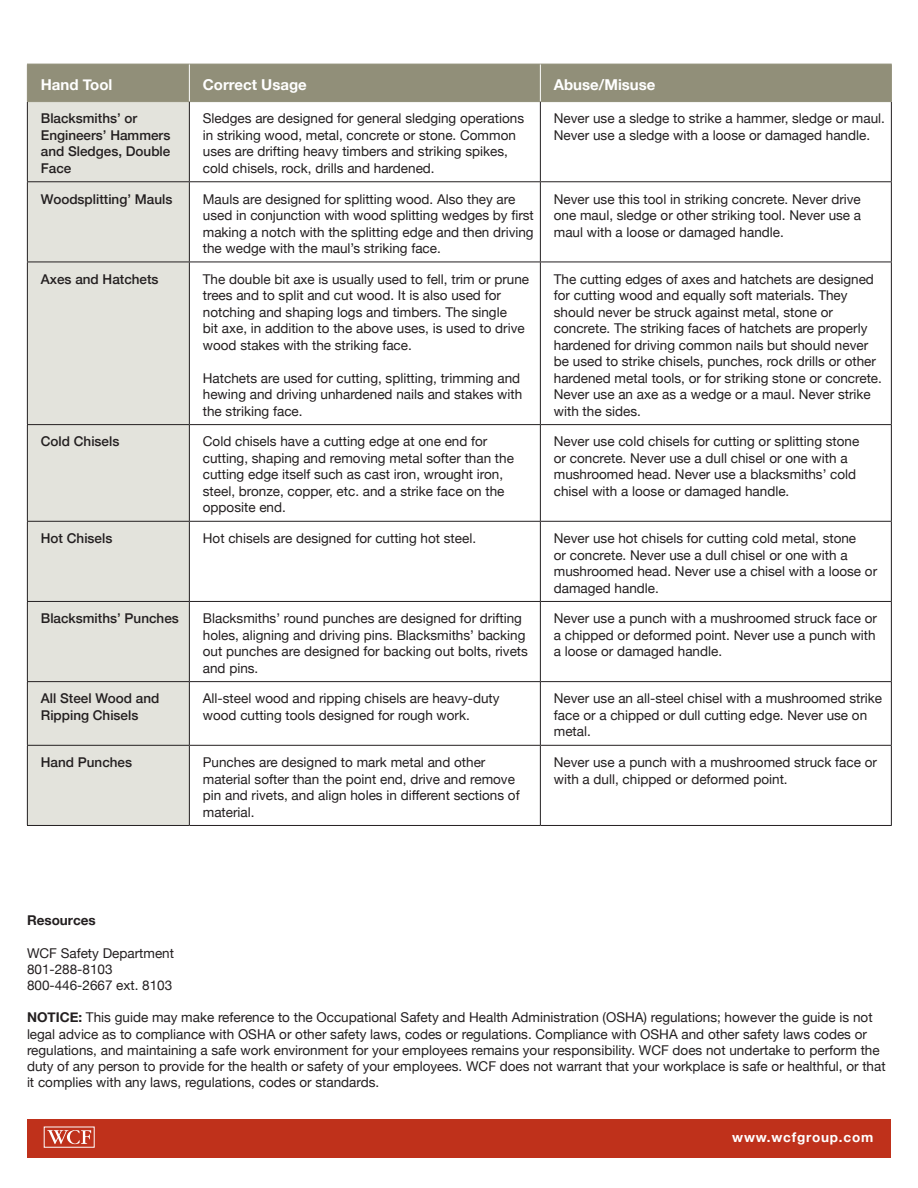
<style>
.page{position:relative;width:918px;height:1188px;background:#fff}
.page>*{position:absolute;margin:0;border:0;box-sizing:border-box;transform-origin:0 0}
.t1{font:700 15px "Helvetica Neue";color:#fff}
.t2{font:13.5px/16.5px "Helvetica Neue";color:#231f20}
.t3{font:500 13.5px/16.5px "Helvetica Neue";color:#231f20}
.t4{font:700 13.5px "Helvetica Neue";letter-spacing:.06em;color:#fff}
.t5{font:700 13.5px "Helvetica Neue";color:#231f20}
.s1{font-weight:700}
</style>
<div class="page">
<div style="left:27px;top:1119px;width:864px;height:39px;background:#bf311b"></div>
<svg style="left:47px;top:1130px;width:44px;height:14px"></svg>
<div style="left:28px;top:65px;width:863px;height:36px;background:#918f79"></div>
<div style="left:28px;top:102px;width:161px;height:723px;background:#e3e3dc"></div>
<hr style="left:27px;top:64px;width:162px;height:1px;background:#918f79">
<hr style="left:27px;top:64px;width:1px;height:37px;background:#918f79">
<hr style="left:189px;top:64px;width:351px;height:1px;background:#918f79">
<hr style="left:540px;top:64px;width:352px;height:1px;background:#918f79">
<hr style="left:891px;top:64px;width:1px;height:37px;background:#918f79">
<hr style="left:27px;top:101px;width:162px;height:1px;background:#918f79">
<hr style="left:189px;top:101px;width:351px;height:1px;background:#918f79">
<hr style="left:540px;top:101px;width:352px;height:1px;background:#918f79">
<hr style="left:189px;top:64px;width:1px;height:37px;background:#fff">
<hr style="left:540px;top:64px;width:1px;height:37px;background:#fff">
<hr style="left:27px;top:102px;width:1px;height:79px;background:#231f20">
<hr style="left:189px;top:102px;width:1px;height:79px;background:#231f20">
<hr style="left:540px;top:102px;width:1px;height:79px;background:#231f20">
<hr style="left:891px;top:102px;width:1px;height:79px;background:#231f20">
<hr style="left:27px;top:181px;width:162px;height:1px;background:#231f20">
<hr style="left:27px;top:182px;width:1px;height:80px;background:#231f20">
<hr style="left:189px;top:181px;width:351px;height:1px;background:#231f20">
<hr style="left:189px;top:182px;width:1px;height:80px;background:#231f20">
<hr style="left:540px;top:181px;width:352px;height:1px;background:#231f20">
<hr style="left:540px;top:182px;width:1px;height:80px;background:#231f20">
<hr style="left:891px;top:182px;width:1px;height:80px;background:#231f20">
<hr style="left:27px;top:262px;width:162px;height:1px;background:#231f20">
<hr style="left:27px;top:262px;width:1px;height:162px;background:#231f20">
<hr style="left:189px;top:262px;width:351px;height:1px;background:#231f20">
<hr style="left:189px;top:262px;width:1px;height:162px;background:#231f20">
<hr style="left:540px;top:262px;width:352px;height:1px;background:#231f20">
<hr style="left:540px;top:262px;width:1px;height:162px;background:#231f20">
<hr style="left:891px;top:262px;width:1px;height:162px;background:#231f20">
<hr style="left:27px;top:424px;width:162px;height:1px;background:#231f20">
<hr style="left:27px;top:425px;width:1px;height:96px;background:#231f20">
<hr style="left:189px;top:424px;width:351px;height:1px;background:#231f20">
<hr style="left:189px;top:425px;width:1px;height:96px;background:#231f20">
<hr style="left:540px;top:424px;width:352px;height:1px;background:#231f20">
<hr style="left:540px;top:425px;width:1px;height:96px;background:#231f20">
<hr style="left:891px;top:425px;width:1px;height:96px;background:#231f20">
<hr style="left:27px;top:521px;width:162px;height:1px;background:#231f20">
<hr style="left:27px;top:522px;width:1px;height:79px;background:#231f20">
<hr style="left:189px;top:521px;width:351px;height:1px;background:#231f20">
<hr style="left:189px;top:522px;width:1px;height:79px;background:#231f20">
<hr style="left:540px;top:521px;width:352px;height:1px;background:#231f20">
<hr style="left:540px;top:522px;width:1px;height:79px;background:#231f20">
<hr style="left:891px;top:522px;width:1px;height:79px;background:#231f20">
<hr style="left:27px;top:601px;width:162px;height:1px;background:#231f20">
<hr style="left:27px;top:602px;width:1px;height:79px;background:#231f20">
<hr style="left:189px;top:601px;width:351px;height:1px;background:#231f20">
<hr style="left:189px;top:602px;width:1px;height:79px;background:#231f20">
<hr style="left:540px;top:601px;width:352px;height:1px;background:#231f20">
<hr style="left:540px;top:602px;width:1px;height:79px;background:#231f20">
<hr style="left:891px;top:602px;width:1px;height:79px;background:#231f20">
<hr style="left:27px;top:681px;width:162px;height:1px;background:#231f20">
<hr style="left:27px;top:682px;width:1px;height:63px;background:#231f20">
<hr style="left:189px;top:681px;width:351px;height:1px;background:#231f20">
<hr style="left:189px;top:682px;width:1px;height:63px;background:#231f20">
<hr style="left:540px;top:681px;width:352px;height:1px;background:#231f20">
<hr style="left:540px;top:682px;width:1px;height:63px;background:#231f20">
<hr style="left:891px;top:682px;width:1px;height:63px;background:#231f20">
<hr style="left:27px;top:745px;width:162px;height:1px;background:#231f20">
<hr style="left:27px;top:746px;width:1px;height:79px;background:#231f20">
<hr style="left:189px;top:745px;width:351px;height:1px;background:#231f20">
<hr style="left:189px;top:746px;width:1px;height:79px;background:#231f20">
<hr style="left:540px;top:745px;width:352px;height:1px;background:#231f20">
<hr style="left:540px;top:746px;width:1px;height:79px;background:#231f20">
<hr style="left:891px;top:746px;width:1px;height:79px;background:#231f20">
<hr style="left:27px;top:825px;width:162px;height:1px;background:#231f20">
<hr style="left:189px;top:825px;width:351px;height:1px;background:#231f20">
<hr style="left:540px;top:825px;width:352px;height:1px;background:#231f20">
<p class="t1" style="left:41px;top:73px;width:73px">Hand Tool</p>
<p class="t1" style="left:203px;top:73px;width:105px">Correct Usage</p>
<p class="t1" style="left:554px;top:73px;width:103px">Abuse/Misuse</p>
<p class="t3" style="left:41px;top:110px;width:131px">Blacksmiths’ or<br>Engineers’ Hammers and Sledges, Double<br>Face</p>
<p class="t2" style="left:203px;top:111px;width:323px">Sledges are designed for general sledging operations in striking wood, metal, concrete or stone. Common uses are drifting heavy timbers and striking spikes, cold chisels, rock, drills and hardened.</p>
<p class="t2" style="left:554px;top:111px;width:333px">Never use a sledge to strike a hammer, sledge or maul.<br>Never use a sledge with a loose or damaged handle.</p>
<p class="t3" style="left:41px;top:190px;width:133px">Woodsplitting’ Mauls</p>
<p class="t2" style="left:203px;top:191px;width:333px">Mauls are designed for splitting wood. Also they are used in conjunction with wood splitting wedges by first making a notch with the splitting edge and then driving the wedge with the maul’s striking face.</p>
<p class="t2" style="left:554px;top:191px;width:309px;text-align:justify">Never use this tool in striking concrete. Never drive one maul, sledge or other striking tool. Never use a maul with a loose or damaged handle.</p>
<p class="t3" style="left:41px;top:270px;width:119px">Axes and Hatchets</p>
<p class="t2" style="left:203px;top:271px;width:328px">The double bit axe is usually used to fell, trim or prune trees and to split and cut wood. It is also used for notching and shaping logs and timbers. The single<br>bit axe, in addition to the above uses, is used to drive wood stakes with the striking face.</p>
<p class="t2" style="left:203px;top:370px;width:321px">Hatchets are used for cutting, splitting, trimming and hewing and driving unhardened nails and stakes with the striking face.</p>
<p class="t2" style="left:554px;top:271px;width:330px">The cutting edges of axes and hatchets are designed for cutting wood and equally soft materials. They should never be struck against metal, stone or concrete. The striking faces of hatchets are properly hardened for driving common nails but should never be used to strike chisels, punches, rock drills or other hardened metal tools, or for striking stone or concrete.<br>Never use an axe as a wedge or a maul. Never strike with the sides.</p>
<p class="t3" style="left:41px;top:433px;width:80px">Cold Chisels</p>
<p class="t2" style="left:203px;top:434px;width:313px">Cold chisels have a cutting edge at one end for cutting, shaping and removing metal softer than the cutting edge itself such as cast iron, wrought iron, steel, bronze, copper, etc. and a strike face on the opposite end.</p>
<p class="t2" style="left:554px;top:434px;width:307px">Never use cold chisels for cutting or splitting stone or concrete. Never use a dull chisel or one with a mushroomed head. Never use a blacksmiths’ cold chisel with a loose or damaged handle.</p>
<p class="t3" style="left:41px;top:529px;width:73px">Hot Chisels</p>
<p class="t2" style="left:203px;top:531px;width:275px">Hot chisels are designed for cutting hot steel.</p>
<p class="t2" style="left:554px;top:531px;width:325px">Never use hot chisels for cutting cold metal, stone<br>or concrete. Never use a dull chisel or one with a mushroomed head. Never use a chisel with a loose or damaged handle.</p>
<p class="t3" style="left:41px;top:610px;width:140px">Blacksmiths’ Punches</p>
<p class="t2" style="left:203px;top:611px;width:327px">Blacksmiths’ round punches are designed for drifting holes, aligning and driving pins. Blacksmiths’ backing out punches are designed for backing out bolts, rivets and pins.</p>
<p class="t2" style="left:554px;top:611px;width:325px;text-align:justify">Never use a punch with a mushroomed struck face or a chipped or deformed point. Never use a punch with a loose or damaged handle.</p>
<p class="t3" style="left:41px;top:690px;width:120px">All Steel Wood and<br>Ripping Chisels</p>
<p class="t2" style="left:203px;top:691px;width:298px">All-steel wood and ripping chisels are heavy-duty wood cutting tools designed for rough work.</p>
<p class="t2" style="left:554px;top:691px;width:330px">Never use an all-steel chisel with a mushroomed strike face or a chipped or dull cutting edge. Never use on metal.</p>
<p class="t3" style="left:41px;top:753px;width:93px">Hand Punches</p>
<p class="t2" style="left:203px;top:755px;width:318px">Punches are designed to mark metal and other material softer than the point end, drive and remove pin and rivets, and align holes in different sections of material.</p>
<p class="t2" style="left:554px;top:755px;width:325px">Never use a punch with a mushroomed struck face or with a dull, chipped or deformed point.</p>
<p class="t5" style="left:27px;top:910px;width:70px">Resources</p>
<p class="t2" style="left:27px;top:945px;width:149px">WCF Safety Department</p>
<p class="t2" style="left:27px;top:961px;width:87px">801-288-8103</p>
<p class="t2" style="left:27px;top:978px;width:147px">800-446-2667 ext. 8103</p>
<p class="t2" style="left:27px;top:1010px;width:860px"><span class="s1">NOTICE:</span> This guide may make reference to the Occupational Safety and Health Administration (OSHA) regulations; however the guide is not legal advice as to compliance with OSHA or other safety laws, codes or regulations. Compliance with OSHA and other safety laws codes or regulations, and maintaining a safe work environment for your employees remains your responsibility. WCF does not undertake to perform the duty of any person to provide for the health or safety of your employees. WCF does not warrant that your workplace is safe or healthful, or that it complies with any laws, regulations, codes or standards.</p>
<p class="t4" style="left:732px;top:1127px;width:143px">www.wcfgroup.com</p>
</div>
